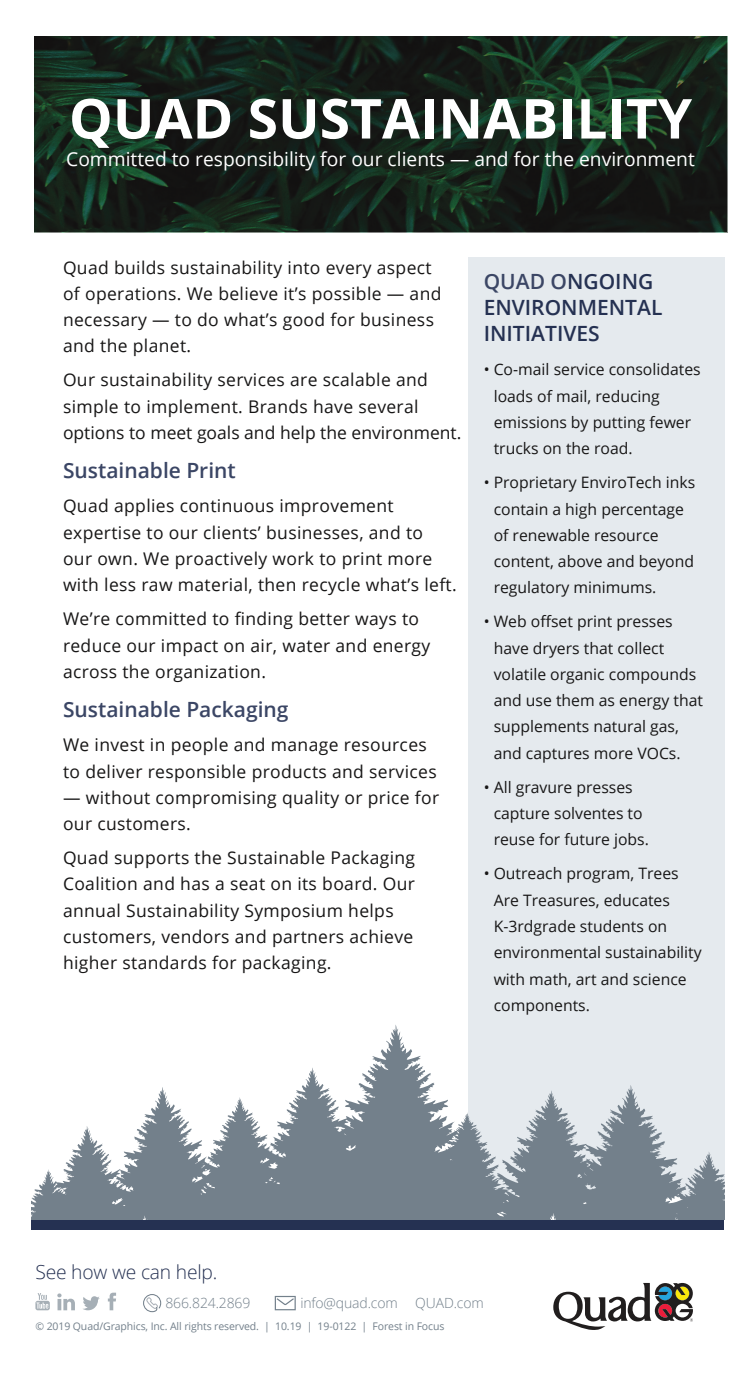
<style>
.page{position:relative;width:756px;height:1386px;background:#fff}
.page>*{position:absolute;margin:0;border:0;box-sizing:border-box;transform-origin:0 0}
.t1{font:700 55.12px "Open Sans";color:#fff}
.t2{font:600 21px "Open Sans";color:#3b4665}
.t3{font:600 21px/26.2px "Open Sans";color:#253152}
.t4{font:19.25px "Open Sans";color:#fff}
.t5{font:300 19.25px "Open Sans";letter-spacing:-.01em;color:#253152}
.t6{font:17.5px/26.2px "Open Sans";letter-spacing:.02em;color:#171616}
.t7{font:15.75px/26.2px "Open Sans";color:#171616}
.t8{font:300 14px "Open Sans";letter-spacing:-.01em;color:#73808b}
.t9{font:10.5px "Open Sans";letter-spacing:-.01em;color:#73808b}
.s1{color:#3b4665}
</style>
<div class="page">
<div style="left:468px;top:257px;width:256px;height:938px;background:#e5eaee"></div>
<svg style="left:32px;top:1025px;width:692px;height:195px"></svg>
<img style="left:34px;top:37px;width:693px;height:195px">
<svg style="left:553px;top:1283px;width:140px;height:47px"></svg>
<svg style="left:143px;top:1294px;width:18px;height:18px"></svg>
<svg style="left:275px;top:1296px;width:21px;height:14px"></svg>
<svg style="left:35px;top:1293px;width:15px;height:17px"></svg>
<svg style="left:57px;top:1293px;width:18px;height:17px"></svg>
<svg style="left:108px;top:1293px;width:8px;height:17px"></svg>
<svg style="left:83px;top:1296px;width:17px;height:14px"></svg>
<div style="left:32px;top:1220px;width:692px;height:10px;background:#253152"></div>
<h1 class="t1" style="left:69px;top:80px;width:625px">QUAD SUSTAINABILITY</h1>
<p class="t4" style="left:66px;top:146px;width:630px">Committed to responsibility for our clients — and for the environment</p>
<p class="t6" style="left:63px;top:254px;width:380px">Quad builds sustainability into every aspect of operations. We believe it’s possible — and necessary — to do what’s good for business and the planet.</p>
<p class="t6" style="left:63px;top:367px;width:400px">Our sustainability services are scalable and simple to implement. Brands have several options to meet goals and help the environment.</p>
<p class="t2" style="left:63px;top:456px;width:174px">Sustainable Print</p>
<p class="t6" style="left:63px;top:493px;width:395px">Quad applies continuous improvement expertise to our clients’ businesses, and to<br>our own. We proactively work to print more with less raw material, then recycle what’s left.</p>
<p class="t6" style="left:63px;top:605px;width:369px">We’re committed to finding better ways to reduce our impact on air, water and energy across the organization.</p>
<p class="t2" style="left:63px;top:695px;width:227px">Sustainable Packaging</p>
<p class="t6" style="left:63px;top:731px;width:375px">We invest in people and manage resources to deliver responsible products and services</p>
<p class="t6" style="left:63px;top:784px;width:378px">— without compromising quality or price for our customers.</p>
<p class="t6" style="left:63px;top:844px;width:354px">Quad supports the Sustainable Packaging Coalition and has a seat on its board. Our annual Sustainability Symposium helps customers, vendors and partners achieve higher standards for packaging.</p>
<p class="t3" style="left:484px;top:268px;width:180px"><span class="s1">QUAD O</span>NGOING<br>ENVIRONMENTAL<br>INITIATIVES</p>
<p class="t7" style="left:494px;top:356px;width:209px;text-indent:-10px">• Co-mail service consolidates loads of mail, reducing emissions by putting fewer trucks on the road.</p>
<p class="t7" style="left:494px;top:469px;width:203px;text-indent:-10px">• Proprietary EnviroTech inks contain a high percentage of renewable resource content, above and beyond regulatory minimums.</p>
<p class="t7" style="left:494px;top:608px;width:211px;text-indent:-10px">• Web offset print presses have dryers that collect volatile organic compounds and use them as energy that supplements natural gas, and captures more VOCs.</p>
<p class="t7" style="left:494px;top:774px;width:157px;text-indent:-10px">• All gravure presses capture solventes to reuse for future jobs.</p>
<p class="t7" style="left:494px;top:860px;width:210px;text-indent:-10px">• Outreach program, Trees<br>Are Treasures, educates<br>K-3rdgrade students on environmental sustainability with math, art and science components.</p>
<p class="t5" style="left:35px;top:1259px;width:184px">See how we can help.</p>
<p class="t8" style="left:165px;top:1294px;width:87px">866.824.2869</p>
<p class="t8" style="left:300px;top:1294px;width:185px">info@quad.com QUAD.com</p>
<p class="t9" style="left:35px;top:1319px;width:411px">© 2019 Quad/Graphics, Inc. All rights reserved. | 10.19 | 19-0122 | Forest in Focus</p>
</div>
